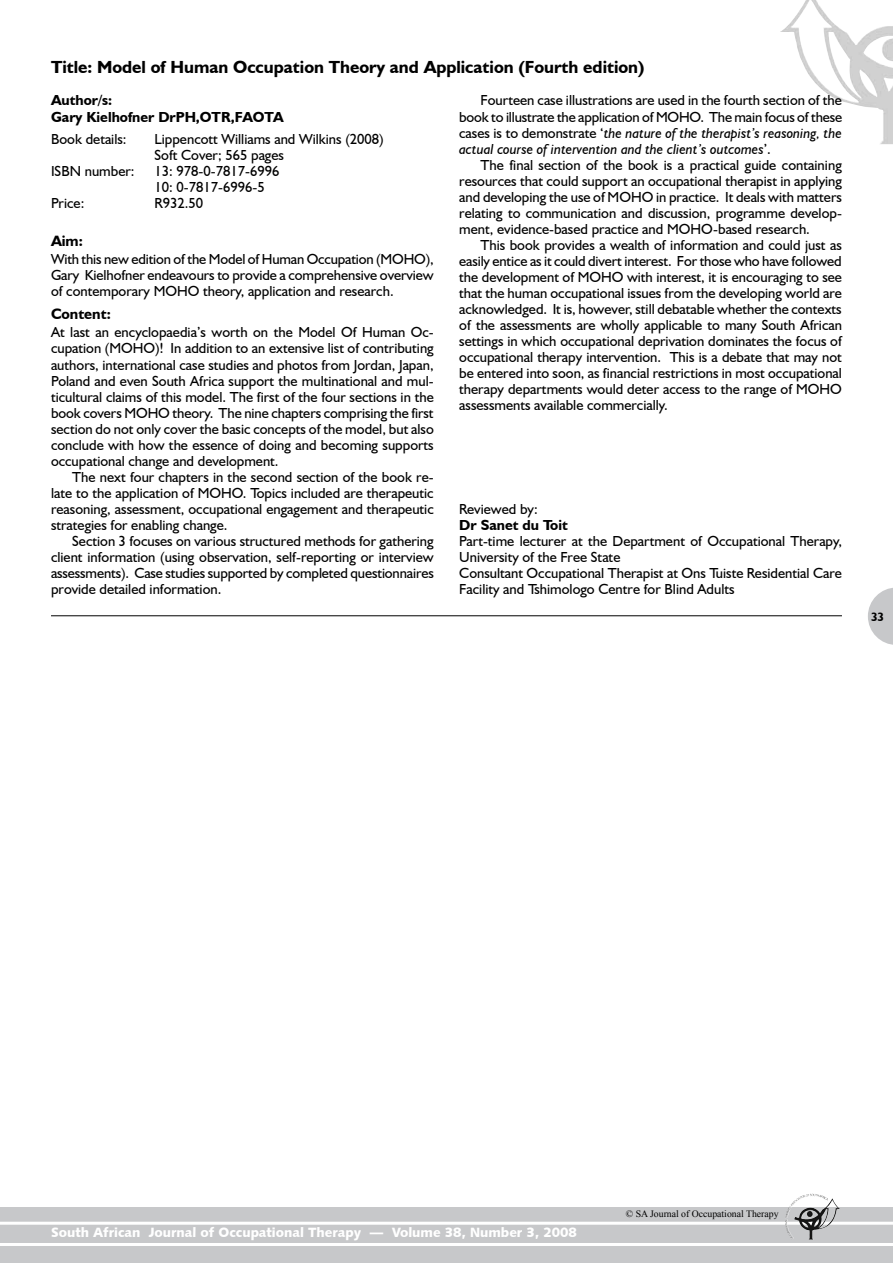
<style>
.page{position:relative;width:893px;height:1263px;background:#fff}
.page>*{position:absolute;margin:0;border:0;box-sizing:border-box;transform-origin:0 0}
.t1{font:700 17.55px "Humanist 521 BT";color:#000}
.t2{font:700 15px "Humanist 521 BT";color:#000}
.t3{font:14.55px/16px "Humanist 521 BT";color:#000;text-align:justify}
.t4{font:700 14.55px/16px "Humanist 521 BT";color:#000}
.t5{font:13.5px "Humanist 531 BT Black A";color:#fff}
.t6{font:700 12px "Humanist 521 BT";color:#000}
.t7{font:9.75px "Times New Roman";color:#000}
.s1{font-style:italic}
</style>
<div class="page">
<svg style="left:868px;top:588px;width:25px;height:57px"></svg>
<div style="left:0;top:1208px;width:893px;height:55px;background:#c7c8ca"></div>
<hr style="left:0;top:1222px;width:893px;height:3px;background:#fff">
<hr style="left:0;top:1243px;width:893px;height:3px;background:#fff">
<img style="left:805px;top:1194px;width:18px;height:4px">
<img style="left:780px;top:0;width:113px;height:144px">
<hr style="left:51px;top:615px;width:791px;height:1px;background:#000">
<p class="t1" style="left:51px;top:56px;width:595px">Title: Model of Human Occupation Theory and Application (Fourth edition)</p>
<p class="t4" style="left:51px;top:92px;width:234px">Author/s:<br>Gary Kielhofner DrPH,OTR,FAOTA</p>
<p class="t3" style="left:51px;top:131px;width:77px">Book details:</p>
<p class="t3" style="left:155px;top:131px;width:231px">Lippencott Williams and Wilkins (2008)<br>Soft Cover; 565 pages</p>
<p class="t3" style="left:51px;top:163px;width:85px">ISBN number:</p>
<p class="t3" style="left:155px;top:163px;width:126px">13: 978-0-7817-6996<br>10: 0-7817-6996-5</p>
<p class="t3" style="left:51px;top:195px;width:35px">Price:</p>
<p class="t3" style="left:155px;top:195px;width:50px">R932.50</p>
<p class="t2" style="left:51px;top:232px;width:33px">Aim:</p>
<p class="t3" style="left:51px;top:251px;width:384px">With this new edition of the Model of Human Occupation (MOHO), Gary Kielhofner endeavours to provide a comprehensive overview of contemporary MOHO theory, application and research.</p>
<p class="t2" style="left:51px;top:305px;width:61px">Content:</p>
<p class="t3" style="left:51px;top:324px;width:384px">At last an encyclopaedia’s worth on the Model Of Human Oc&shy;cupation (MOHO)! In addition to an extensive list of contributing authors, international case studies and photos from Jordan, Japan, Poland and even South Africa support the multinational and mul&shy;ticultural claims of this model. The first of the four sections in the book covers MOHO theory. The nine chapters comprising the first section do not only cover the basic concepts of the model, but also conclude with how the essence of doing and becoming supports occupational change and development.</p>
<p class="t3" style="left:51px;top:469px;width:384px;text-indent:21px">The next four chapters in the second section of the book re&shy;late to the application of MOHO. Topics included are therapeutic reasoning, assessment, occupational engagement and therapeutic strategies for enabling change.</p>
<p class="t3" style="left:51px;top:533px;width:384px;text-indent:21px">Section 3 focuses on various structured methods for gathering client information (using observation, self-reporting or interview assessments). Case studies supported by completed questionnaires provide detailed information.</p>
<p class="t3" style="left:459px;top:92px;width:384px;text-indent:21px">Fourteen case illustrations are used in the fourth section of the book to illustrate the application of MOHO. The main focus of these cases is to demonstrate ‘<span class="s1">the nature of the therapist’s reasoning, the actual course of intervention and the client’s outcomes</span>’.</p>
<p class="t3" style="left:459px;top:156px;width:384px;text-indent:21px">The final section of the book is a practical guide containing resources that could support an occupational therapist in applying and developing the use of MOHO in practice. It deals with matters relating to communication and discussion, programme develop&shy;ment, evidence-based practice and MOHO-based research.</p>
<p class="t3" style="left:459px;top:237px;width:384px;text-indent:21px">This book provides a wealth of information and could just as easily entice as it could divert interest. For those who have followed the development of MOHO with interest, it is encouraging to see that the human occupational issues from the developing world are acknowledged. It is, however, still debatable whether the contexts of the assessments are wholly applicable to many South African settings in which occupational deprivation dominates the focus of occupational therapy intervention. This is a debate that may not be entered into soon, as financial restrictions in most occupational therapy departments would deter access to the range of MOHO assessments available commercially.</p>
<p class="t3" style="left:459px;top:500px;width:80px">Reviewed by:</p>
<p class="t4" style="left:459px;top:516px;width:110px">Dr Sanet du Toit</p>
<p class="t3" style="left:459px;top:533px;width:384px;text-align:left">Part-time lecturer at the Department of Occupational Therapy, University of the Free State<br>Consultant Occupational Therapist at Ons Tuiste Residential Care Facility and Tshimologo Centre for Blind Adults</p>
<p class="t6" style="left:871px;top:609px;width:15px">33</p>
<p class="t5" style="left:51px;top:1224px;width:527px">South African Journal of Occupational Therapy — Volume 38, Number 3, 2008</p>
<p class="t7" style="left:626px;top:1207px;width:154px">© SA Journal of Occupational Therapy</p>
</div>
